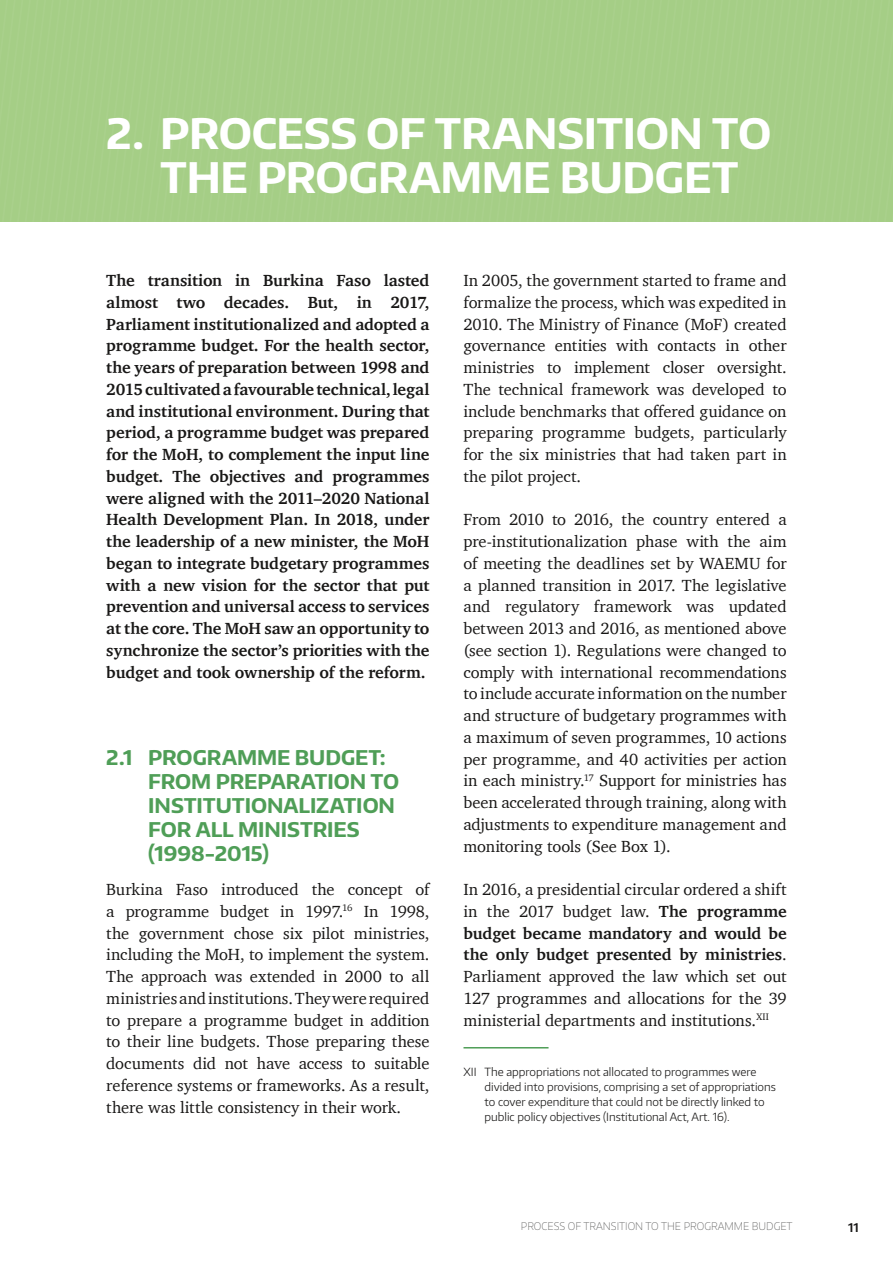
<style>
.page{position:relative;width:893px;height:1263px;background:#fff}
.page>*{position:absolute;margin:0;border:0;box-sizing:border-box;transform-origin:0 0}
.t1{font:700 42px/43.5px "Encode Sans";letter-spacing:-.01em;color:#fff;text-align:center}
.t2{font:700 20.25px/24px "Encode Sans";letter-spacing:-.005em;color:#4f9e57}
.t3{font:16.5px/21.8px "Charter";letter-spacing:-.005em;color:#181716;text-align:justify}
.t4{font:700 16.5px/21.8px "Charter";letter-spacing:-.005em;color:#181716;text-align:justify}
.t5{font:600 12px "Encode Sans";color:#181716}
.t6{font:300 11.25px/15px "Encode Sans";color:#181716}
.t7{font:100 10.5px "Encode Sans";color:#565655}
.s1{font-weight:700}
</style>
<div class="page">
<hr style="left:463px;top:1047px;width:86px;height:1px;background:#4f9e57">
<div style="left:0;top:0;width:893px;height:222px;background:#a5ce86"></div>
<h1 class="t1" style="left:106px;top:111px;width:666px">2. PROCESS OF TRANSITION TO<br>THE PROGRAMME BUDGET</h1>
<p class="t4" style="left:106px;top:269px;width:325px">The transition in Burkina Faso lasted almost two decades. But, in 2017, Parliament institutionalized and adopted a programme budget. For the health sector, the years of preparation between 1998 and 2015 cultivated a favourable technical, legal and institutional environment. During that period, a programme budget was prepared for the MoH, to complement the input line budget. The objectives and programmes were aligned with the 2011–2020 National Health Development Plan. In 2018, under the leadership of a new minister, the MoH began to integrate budgetary programmes with a new vision for the sector that put prevention and universal access to services at the core. The MoH saw an opportunity to synchronize the sector’s priorities with the budget and took ownership of the reform.</p>
<p class="t2" style="left:148px;top:744px;width:252px;text-indent:-42px">2.1 PROGRAMME BUDGET:<br>FROM PREPARATION TO<br>INSTITUTIONALIZATION<br>FOR ALL MINISTRIES (1998-2015)</p>
<p class="t3" style="left:106px;top:878px;width:325px">Burkina Faso introduced the concept of a programme budget in 1997.<sup>16</sup> In 1998, the government chose six pilot ministries, including the MoH, to implement the system.<br>The approach was extended in 2000 to all ministries and institutions. They were required to prepare a programme budget in addition to their line budgets. Those preparing these documents did not have access to suitable reference systems or frameworks. As a result, there was little consistency in their work.</p>
<p class="t3" style="left:463px;top:269px;width:325px">In 2005, the government started to frame and formalize the process, which was expedited in 2010. The Ministry of Finance (MoF) created governance entities with contacts in other ministries to implement closer oversight.<br>The technical framework was developed to include benchmarks that offered guidance on preparing programme budgets, particularly for the six ministries that had taken part in the pilot project.</p>
<p class="t3" style="left:463px;top:508px;width:325px">From 2010 to 2016, the country entered a pre-institutionalization phase with the aim of meeting the deadlines set by WAEMU for a planned transition in 2017. The legislative and regulatory framework was updated between 2013 and 2016, as mentioned above (see section 1). Regulations were changed to comply with international recommendations to include accurate information on the number and structure of budgetary programmes with a maximum of seven programmes, 10 actions per programme, and 40 activities per action in each ministry.<sup>17</sup> Support for ministries has been accelerated through training, along with adjustments to expenditure management and monitoring tools (See Box 1).</p>
<p class="t3" style="left:463px;top:878px;width:325px">In 2016, a presidential circular ordered a shift in the 2017 budget law. <span class="s1">The programme budget became mandatory and would be the only budget presented by ministries</span>.<br>Parliament approved the law which set out 127 programmes and allocations for the 39 ministerial departments and institutions.<sup>XII</sup></p>
<p class="t6" style="left:484px;top:1063px;width:293px;text-indent:-21px">XII The appropriations not allocated to programmes were divided into provisions, comprising a set of appropriations to cover expenditure that could not be directly linked to public policy objectives (Institutional Act, Art. 16).</p>
<p class="t7" style="left:521px;top:1219px;width:273px">PROCESS OF TRANSITI ON TO THE PROGRAMME BUDGET</p>
<p class="t5" style="left:848px;top:1219px;width:12px">11</p>
</div>
